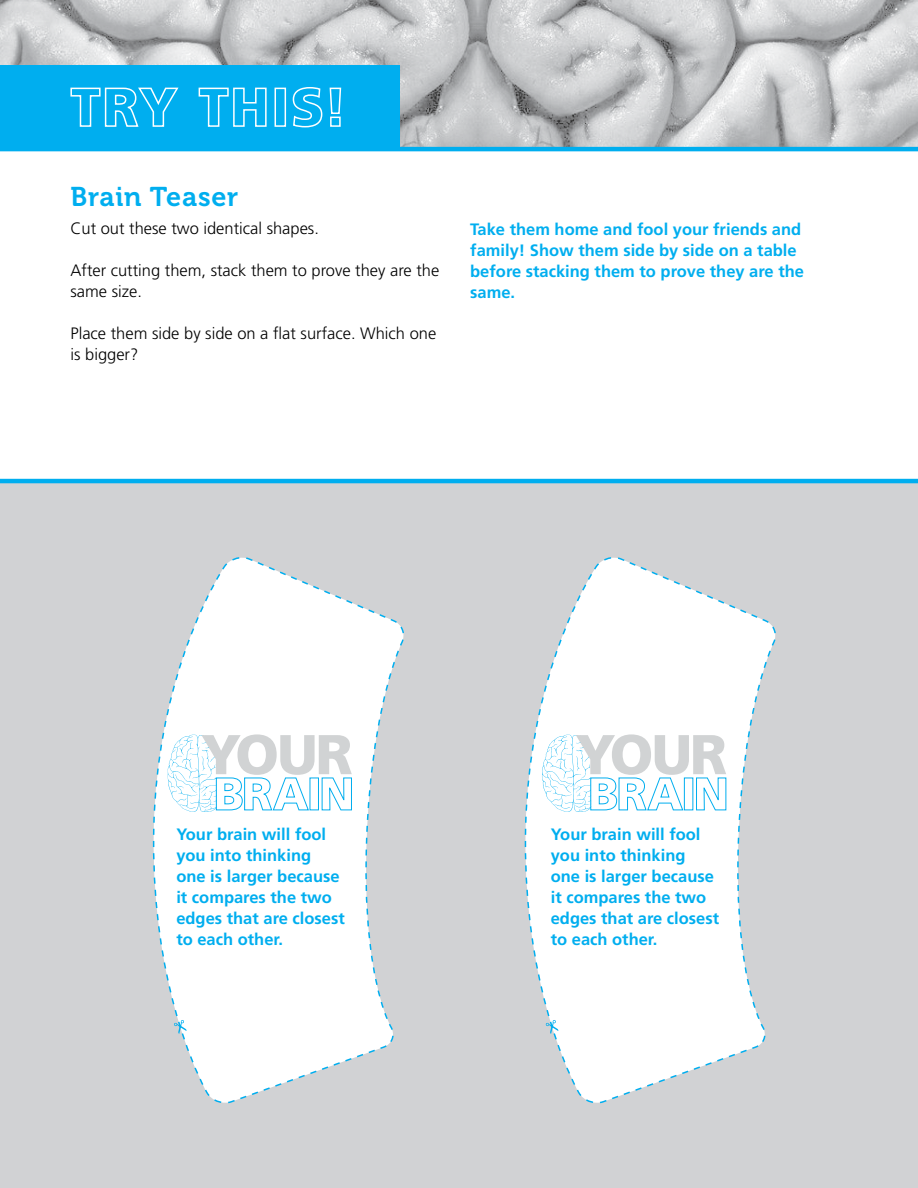
<style>
.page{position:relative;width:918px;height:1188px;background:#fff}
.page>*{position:absolute;margin:0;border:0;box-sizing:border-box;transform-origin:0 0}
.t1{font:27px "Museo 700";letter-spacing:.03em;color:#00aeef}
.t2{font:700 16.5px/21px "Frutiger";color:#00aeef}
.t3{font:300 16.5px/21px "Frutiger";color:#000}
</style>
<div class="page">
<div style="left:0;top:482px;width:918px;height:706px;background:#d1d2d4"></div>
<img style="left:0;top:0;width:918px;height:147px">
<div style="left:0;top:66px;width:400px;height:82px;background:#00aeef"></div>
<svg style="left:70px;top:87px;width:109px;height:40px"></svg>
<svg style="left:198px;top:87px;width:69px;height:40px"></svg>
<div style="left:275px;top:88px;width:11px;height:39px;border:2px solid #fff"></div>
<svg style="left:292px;top:87px;width:31px;height:41px"></svg>
<svg style="left:329px;top:87px;width:13px;height:40px"></svg>
<svg style="left:152px;top:833px;width:242px;height:271px"></svg>
<svg style="left:524px;top:833px;width:242px;height:271px"></svg>
<hr style="left:0;top:147px;width:918px;height:4px;background:#00aeef">
<hr style="left:0;top:479px;width:918px;height:4px;background:#00aeef">
<svg style="left:153px;top:557px;width:251px;height:276px"></svg>
<svg style="left:524px;top:557px;width:252px;height:276px"></svg>
<svg style="left:152px;top:839px;width:54px;height:250px"></svg>
<svg style="left:524px;top:839px;width:54px;height:250px"></svg>
<h1 class="t1" style="left:70px;top:181px;width:169px">Brain Teaser</h1>
<p class="t3" style="left:70px;top:218px;width:250px">Cut out these two identical shapes.</p>
<p class="t3" style="left:70px;top:260px;width:370px">After cutting them, stack them to prove they are the same size.</p>
<p class="t3" style="left:70px;top:323px;width:367px">Place them side by side on a flat surface. Which one is bigger?</p>
<p class="t2" style="left:470px;top:218px;width:335px">Take them home and fool your friends and family! Show them side by side on a table before stacking them to prove they are the same.</p>
<p class="t2" style="left:176px;top:824px;width:170px">Your brain will fool you into thinking<br>one is larger because it compares the two edges that are closest to each other.</p>
<p class="t2" style="left:551px;top:824px;width:170px">Your brain will fool you into thinking<br>one is larger because it compares the two edges that are closest to each other.</p>
</div>
